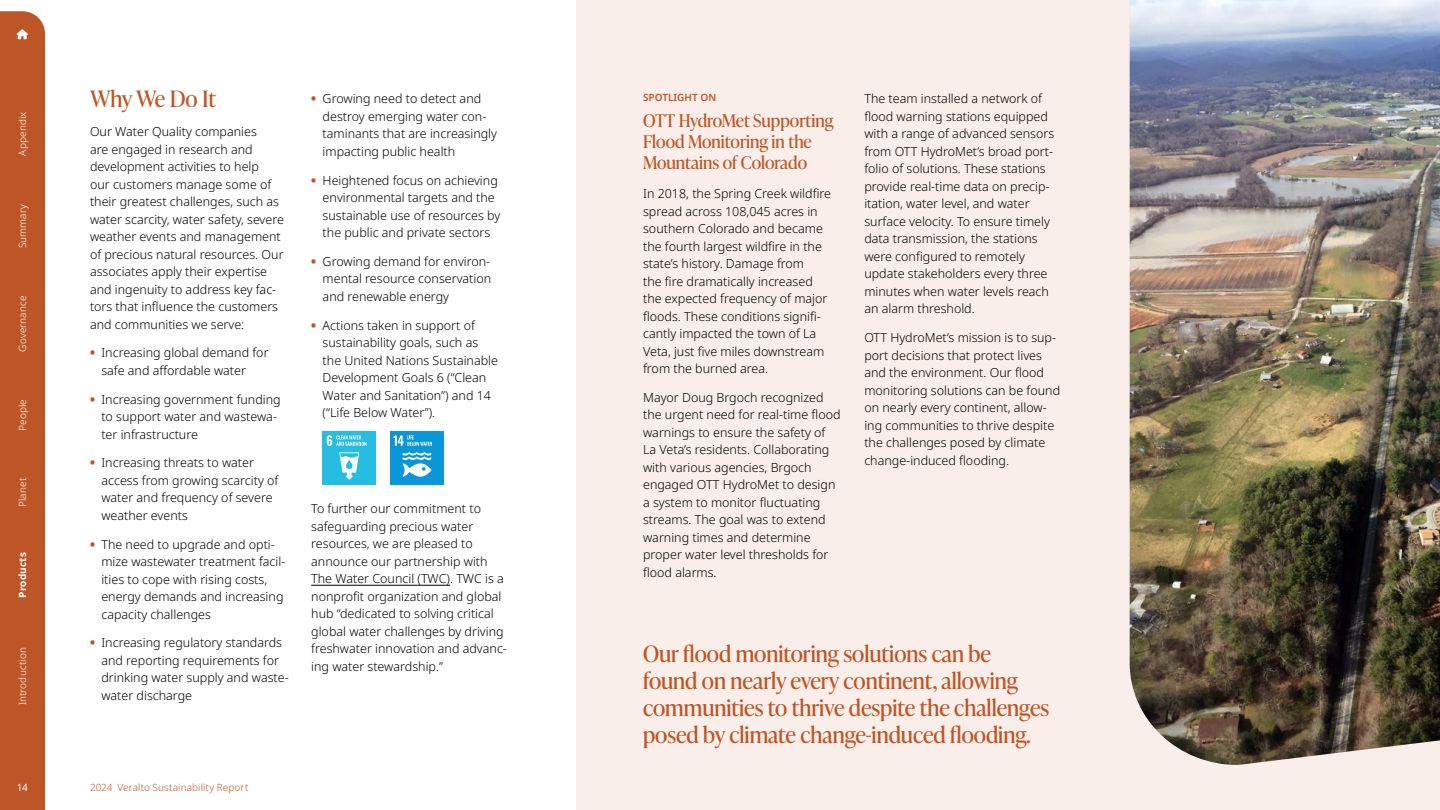
<style>
.page{position:relative;width:1440px;height:810px;background:#fff}
.page>*{position:absolute;margin:0;border:0;box-sizing:border-box;transform-origin:0 0}
.t1{font:22.5px/27px "Ivy Presto Headline";color:#be5526}
.t2{font:17.5px/21px "Ivy Presto Headline";color:#be5526}
.t3{font:300 12.5px/17.5px "Noto Sans";color:#000}
.t4{font:300 10px "Noto Sans";letter-spacing:.01em;color:#fff}
.t5{font:300 10px "Noto Sans";letter-spacing:.01em;color:#be5526}
.t6{font:600 10px "Noto Sans";color:#be5526}
.t7{font:700 10px "Noto Sans";letter-spacing:.01em;color:#fff}
.t8{font:10px "Noto Sans";color:#fff}
.s1{font-weight:900;color:#be5526}
</style>
<div class="page">
<hr style="left:311px;top:585px;width:139px;height:1px;background:#000">
<div style="left:322px;top:431px;width:54px;height:53px;background:#26bde2"></div>
<svg style="left:327px;top:435px;width:39px;height:11px"></svg>
<svg style="left:339px;top:452px;width:20px;height:28px"></svg>
<div style="left:390px;top:431px;width:54px;height:53px;background:#0a97d9"></div>
<svg style="left:393px;top:436px;width:39px;height:10px"></svg>
<svg style="left:402px;top:452px;width:30px;height:25px"></svg>
<div style="left:577px;top:0;width:863px;height:810px;background:#f9eee9"></div>
<img style="left:1130px;top:0;width:310px;height:765px">
<div style="left:0;top:11px;width:45px;height:799px;background:#be5526"></div>
<p class="t4" style="left:15px;top:156px;width:45px;rotate:-90deg">Appendix</p>
<p class="t4" style="left:15px;top:248px;width:46px;rotate:-90deg">Summary</p>
<p class="t4" style="left:15px;top:352px;width:57px;rotate:-90deg">Governance</p>
<p class="t4" style="left:15px;top:431px;width:33px;rotate:-90deg">People</p>
<p class="t4" style="left:15px;top:507px;width:30px;rotate:-90deg">Planet</p>
<p class="t7" style="left:15px;top:598px;width:47px;rotate:-90deg">Products</p>
<p class="t4" style="left:15px;top:705px;width:60px;rotate:-90deg">Introduction</p>
<h1 class="t1" style="left:90px;top:85px;width:128px">Why We Do It</h1>
<p class="t3" style="left:90px;top:123px;width:195px">Our Water Quality companies<br>are engaged in research and development activities to help<br>our customers manage some of their greatest challenges, such as water scarcity, water safety, severe weather events and management of precious natural resources. Our associates apply their expertise and ingenuity to address key fac&shy;tors that influence the customers and communities we serve:</p>
<p class="t3" style="left:101px;top:344px;width:169px;text-indent:-11px"><span class="s1">•</span> Increasing global demand for safe and affordable water</p>
<p class="t3" style="left:101px;top:391px;width:181px;text-indent:-11px"><span class="s1">•</span> Increasing government funding to support water and wastewa&shy;ter infrastructure</p>
<p class="t3" style="left:101px;top:454px;width:178px;text-indent:-11px"><span class="s1">•</span> Increasing threats to water access from growing scarcity of water and frequency of severe weather events</p>
<p class="t3" style="left:101px;top:536px;width:186px;text-indent:-11px"><span class="s1">•</span> The need to upgrade and opti&shy;mize wastewater treatment facil&shy;ities to cope with rising costs, energy demands and increasing capacity challenges</p>
<p class="t3" style="left:101px;top:634px;width:189px;text-indent:-11px"><span class="s1">•</span> Increasing regulatory standards and reporting requirements for drinking water supply and waste&shy;water discharge</p>
<p class="t3" style="left:323px;top:90px;width:176px;text-indent:-11px"><span class="s1">•</span> Growing need to detect and destroy emerging water con&shy;taminants that are increasingly impacting public health</p>
<p class="t3" style="left:323px;top:172px;width:179px;text-indent:-11px"><span class="s1">•</span> Heightened focus on achieving environmental targets and the sustainable use of resources by the public and private sectors</p>
<p class="t3" style="left:323px;top:253px;width:170px;text-align:justify;text-indent:-11px"><span class="s1">•</span> Growing demand for environ&shy;mental resource conservation and renewable energy</p>
<p class="t3" style="left:323px;top:317px;width:177px;text-indent:-11px"><span class="s1">•</span> Actions taken in support of sustainability goals, such as the United Nations Sustainable<br>Development Goals 6 (“Clean<br>Water and Sanitation”) and 14 (“Life Below Water”).</p>
<p class="t3" style="left:311px;top:500px;width:197px">To further our commitment to safeguarding precious water resources, we are pleased to announce our partnership with<br>The Water Council (TWC). TWC is a nonprofit organization and global hub “dedicated to solving critical global water challenges by driving freshwater innovation and advanc&shy;ing water stewardship.”</p>
<p class="t8" style="left:17px;top:780px;width:13px">14</p>
<p class="t5" style="left:90px;top:780px;width:160px">2024 Veralto Sustainability Report</p>
<p class="t6" style="left:643px;top:90px;width:75px">SPOTLIGHT ON</p>
<h2 class="t2" style="left:643px;top:110px;width:192px">OTT HydroMet Supporting<br>Flood Monitoring in the<br>Mountains of Colorado</h2>
<p class="t3" style="left:643px;top:185px;width:189px">In 2018, the Spring Creek wildfire spread across 108,045 acres in southern Colorado and became the fourth largest wildfire in the state’s history. Damage from<br>the fire dramatically increased the expected frequency of major floods. These conditions signifi&shy;cantly impacted the town of La<br>Veta, just five miles downstream from the burned area.</p>
<p class="t3" style="left:643px;top:389px;width:199px">Mayor Doug Brgoch recognized the urgent need for real-time flood warnings to ensure the safety of<br>La Veta’s residents. Collaborating with various agencies, Brgoch engaged OTT HydroMet to design a system to monitor fluctuating streams. The goal was to extend warning times and determine proper water level thresholds for flood alarms.</p>
<p class="t3" style="left:864px;top:90px;width:191px">The team installed a network of flood warning stations equipped with a range of advanced sensors from OTT HydroMet’s broad port&shy;folio of solutions. These stations provide real-time data on precip&shy;itation, water level, and water surface velocity. To ensure timely data transmission, the stations were configured to remotely update stakeholders every three minutes when water levels reach an alarm threshold.</p>
<p class="t3" style="left:864px;top:329px;width:197px">OTT HydroMet’s mission is to sup&shy;port decisions that protect lives and the environment. Our flood monitoring solutions can be found on nearly every continent, allow&shy;ing communities to thrive despite the challenges posed by climate change-induced flooding.</p>
<h1 class="t1" style="left:643px;top:639px;width:408px">Our flood monitoring solutions can be found on nearly every continent, allowing communities to thrive despite the challenges posed by climate change-induced flooding.</h1>
</div>
